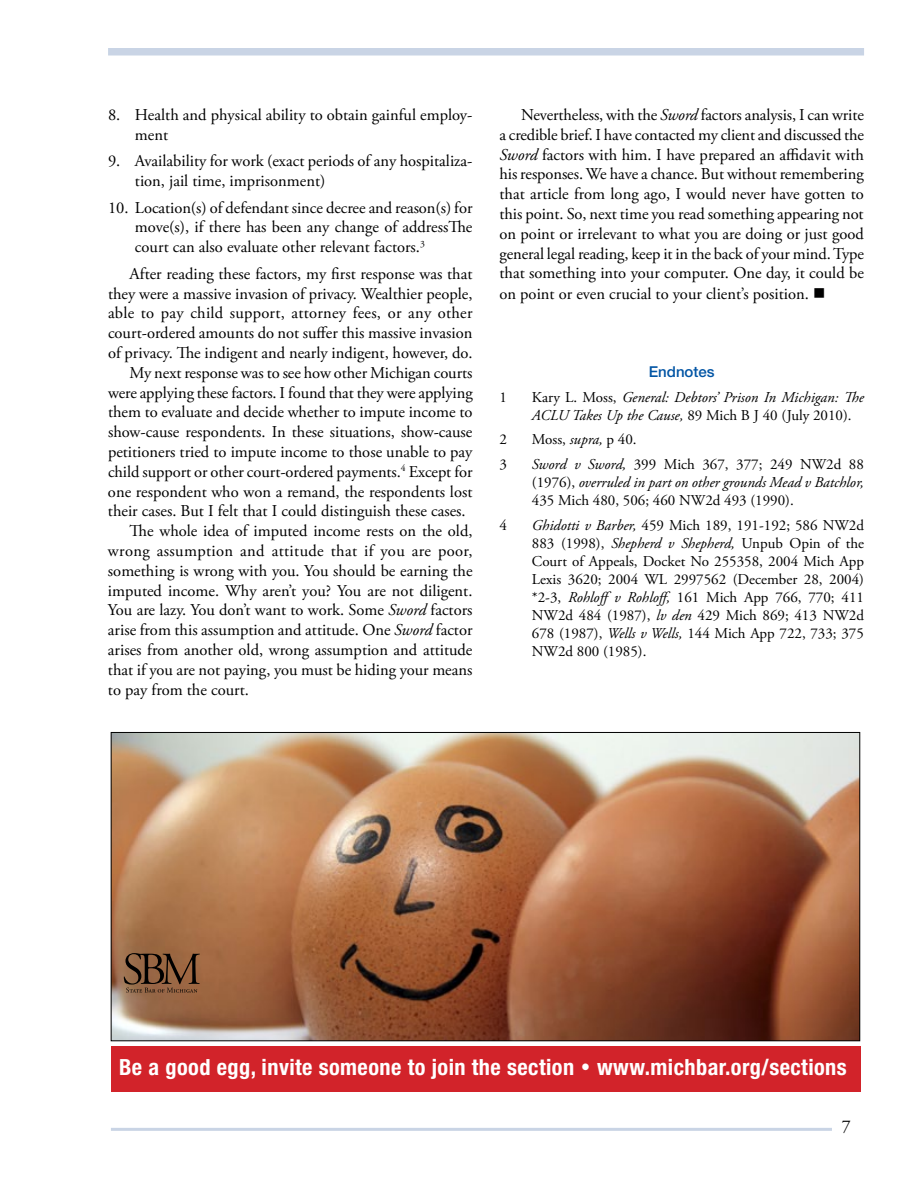
<style>
.page{position:relative;width:918px;height:1188px;background:#fff}
.page>*{position:absolute;margin:0;border:0;box-sizing:border-box;transform-origin:0 0}
.t1{font:700 condensed 22.35px "Helvetica Neue LT Std";letter-spacing:.02em;color:#fff}
.t2{font:18px "Adobe Garamond Pro";color:#000}
.t3{font:16.5px/20px "Adobe Garamond Pro";color:#000}
.t4{font:16.5px "Adobe Garamond Pro";letter-spacing:.025em;color:#000}
.t5{font:15px/18px "Adobe Garamond Pro";color:#000;text-align:justify}
.t6{font:italic 15px/18px "Adobe Garamond Pro";color:#000}
.t7{font:500 15px "Helvetica Neue LT Std";color:#0054a4}
.s1{font-style:italic}
.s2{font-style:normal}
</style>
<div class="page">
<div style="left:108px;top:48px;width:756px;height:8px;background:#c9d4e5"></div>
<hr style="left:111px;top:1128px;width:721px;height:3px;background:#c9d4e5">
<img style="left:113px;top:734px;width:745px;height:305px">
<div style="left:111px;top:1047px;width:750px;height:45px;background:#d2232a"></div>
<svg style="left:124px;top:953px;width:75px;height:40px;background:#714d33"></svg>
<p class="t3" style="left:135px;top:105px;width:339px;text-indent:-27px">8. Health and physical ability to obtain gainful employ&shy;ment</p>
<p class="t3" style="left:135px;top:152px;width:339px;text-indent:-27px">9. Availability for work (exact periods of any hospitaliza&shy;tion, jail time, imprisonment)</p>
<p class="t3" style="left:135px;top:198px;width:339px;text-align:justify;text-indent:-27px">10. Location(s) of defendant since decree and reason(s) for move(s), if there has been any change of addressThe court can also evaluate other relevant factors.<sup>3</sup></p>
<p class="t3" style="left:130px;top:264px;width:344px">After reading these factors, my first response was that</p>
<p class="t3" style="left:108px;top:284px;width:366px">they were a massive invasion of privacy. Wealthier people,</p>
<p class="t3" style="left:108px;top:304px;width:366px">able to pay child support, attorney fees, or any other</p>
<p class="t3" style="left:108px;top:324px;width:366px">court-ordered amounts do not suffer this massive invasion</p>
<p class="t3" style="left:108px;top:343px;width:366px">of privacy. The indigent and nearly indigent, however, do.</p>
<p class="t3" style="left:130px;top:363px;width:344px">My next response was to see how other Michigan courts</p>
<p class="t3" style="left:108px;top:383px;width:366px">were applying these factors. I found that they were applying</p>
<p class="t3" style="left:108px;top:403px;width:366px">them to evaluate and decide whether to impute income to</p>
<p class="t3" style="left:108px;top:423px;width:366px">show-cause respondents. In these situations, show-cause</p>
<p class="t3" style="left:108px;top:442px;width:366px">petitioners tried to impute income to those unable to pay</p>
<p class="t3" style="left:108px;top:462px;width:366px">child support or other court-ordered payments.<sup>4</sup> Except for</p>
<p class="t3" style="left:108px;top:482px;width:366px">one respondent who won a remand, the respondents lost</p>
<p class="t3" style="left:108px;top:502px;width:359px">their cases. But I felt that I could distinguish these cases.</p>
<p class="t3" style="left:130px;top:522px;width:344px">The whole idea of imputed income rests on the old,</p>
<p class="t4" style="left:108px;top:541px;width:366px">wrong assumption and attitude that if you are poor,</p>
<p class="t3" style="left:108px;top:561px;width:366px">something is wrong with you. You should be earning the</p>
<p class="t3" style="left:108px;top:581px;width:366px">imputed income. Why aren’t you? You are not diligent.</p>
<p class="t3" style="left:108px;top:601px;width:366px">You are lazy. You don’t want to work. Some <span class="s1">Sword</span> factors</p>
<p class="t3" style="left:108px;top:621px;width:366px">arise from this assumption and attitude. One <span class="s1">Sword</span> factor</p>
<p class="t3" style="left:108px;top:640px;width:366px">arises from another old, wrong assumption and attitude</p>
<p class="t3" style="left:108px;top:660px;width:366px">that if you are not paying, you must be hiding your means</p>
<p class="t3" style="left:108px;top:680px;width:142px">to pay from the court.</p>
<p class="t3" style="left:499px;top:105px;width:366px;text-align:justify;text-indent:22px">Nevertheless, with the <span class="s1">Sword</span> factors analysis, I can write a credible brief. I have contacted my client and discussed the <span class="s1">Sword</span> factors with him. I have prepared an affidavit with his responses. We have a chance. But without remembering that article from long ago, I would never have gotten to this point. So, next time you read something appearing not on point or irrelevant to what you are doing or just good general legal reading, keep it in the back of your mind. Type that something into your computer. One day, it could be on point or even crucial to your client’s position. ■</p>
<p class="t7" style="left:649px;top:362px;width:67px">Endnotes</p>
<p class="t5" style="left:500px;top:388px;width:9px">1</p>
<p class="t6" style="left:532px;top:388px;width:334px"><span class="s2">Kary L. Moss,</span> General: Debtors’ Prison In Michigan: The<br>ACLU Takes Up the Cause, <span class="s2">89 Mich B J 40 (July 2010).</span></p>
<p class="t5" style="left:500px;top:431px;width:9px">2</p>
<p class="t5" style="left:532px;top:431px;width:106px">Moss, <span class="s1">supra,</span> p 40.</p>
<p class="t5" style="left:500px;top:456px;width:9px">3</p>
<p class="t5" style="left:532px;top:456px;width:334px"><span class="s1">Sword v Sword,</span> 399 Mich 367, 377; 249 NW2d 88 (1976), <span class="s1">overruled in part on other grounds Mead v Batchlor, </span>435 Mich 480, 506; 460 NW2d 493 (1990).</p>
<p class="t5" style="left:500px;top:517px;width:9px">4</p>
<p class="t5" style="left:532px;top:517px;width:334px"><span class="s1">Ghidotti v Barber,</span> 459 Mich 189, 191-192; 586 NW2d 883 (1998), <span class="s1">Shepherd v Shepherd,</span> Unpub Opin of the Court of Appeals, Docket No 255358, 2004 Mich App Lexis 3620; 2004 WL 2997562 (December 28, 2004) *2-3, <span class="s1">Rohloffv Rohloff,</span> 161 Mich App 766, 770; 411<br>NW2d 484 (1987), <span class="s1">lv den</span> 429 Mich 869; 413 NW2d 678 (1987), <span class="s1">Wells v Wells,</span> 144 Mich App 722, 733; 375<br>NW2d 800 (1985).</p>
<h1 class="t1" style="left:119px;top:1053px;width:729px">Be a good egg, invite someone to join the section • www.michbar.org/sections</h1>
<p class="t2" style="left:842px;top:1116px;width:10px">7</p>
</div>
